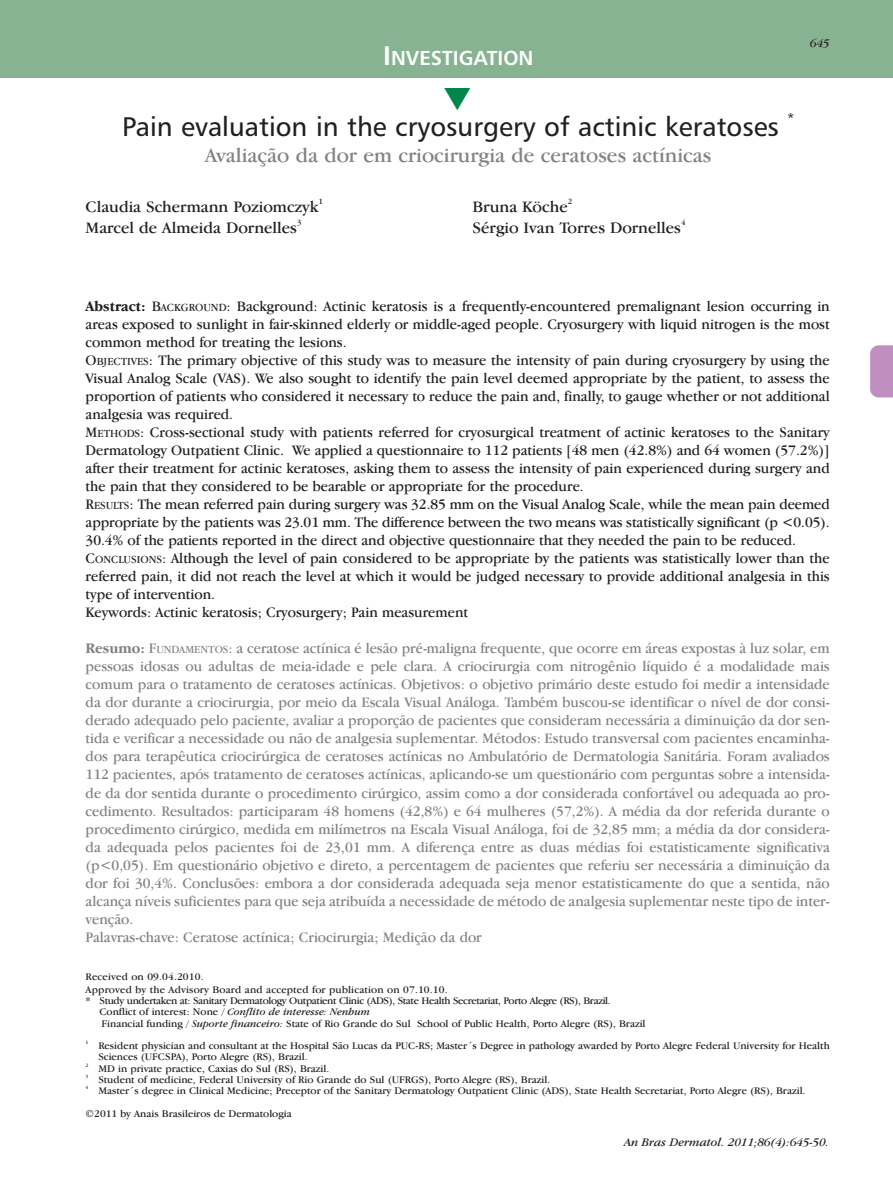
<style>
.page{position:relative;width:893px;height:1191px;background:#fff}
.page>*{position:absolute;margin:0;border:0;box-sizing:border-box;transform-origin:0 0}
.t1{font:27px "Humanist 777 BT Roman B";color:#231f20}
.t2{font:21px "Garamond IT Cby BT";color:#808285}
.t3{font:20.25px "Humanist 777 BT Bold B";color:#fff}
.t4{font:16.5px "Garamond IT Cby BT";color:#231f20}
.t5{font:15px/18px "Garamond IT Cby BT";color:#808285;scale:.95 1}
.t6{font:15px/18px "Garamond IT Cby BT";color:#231f20;scale:.95 1}
.t7{font:13.5px "Humanist 777 BT Roman B";color:#231f20}
.t8{font:italic 12px "Garamond IT Cby BT";color:#231f20}
.t9{font:10.5px/12.6px "Garamond IT Cby BT";color:#231f20}
.t10{font:10.5px/11.2px "Garamond IT Cby BT";letter-spacing:-.035em;color:#231f20}
.t11{font:8.25px "Garamond IT Cby BT";color:#231f20}
.t12{font:5.25px "Garamond IT Cby BT";color:#231f20}
.s1{font-size:27px}
.s2{font-weight:700}
.s3{font-size:11.25px}
.s4{font-style:italic}
</style>
<div class="page">
<svg style="left:870px;top:345px;width:23px;height:52px"></svg>
<div style="left:0;top:0;width:893px;height:78px;background:#87b392"></div>
<h3 class="t3" style="left:383px;top:50px;width:152px"><span class="s1">I</span>NVESTIGATION</h3>
<p class="t8" style="left:810px;top:39px;width:21px">645</p>
<h1 class="t1" style="left:122px;top:116px;width:658px">Pain evaluation in the cryosurgery of actinic keratoses</h1>
<h2 class="t2" style="left:205px;top:147px;width:508px">Avaliação da dor em criocirurgia de ceratoses actínicas</h2>
<p class="t4" style="left:86px;top:200px;width:234px">Claudia Schermann Poziomczyk</p>
<p class="t11" style="left:318px;top:199px;width:6px">1</p>
<p class="t4" style="left:473px;top:200px;width:97px">Bruna Köche</p>
<p class="t11" style="left:568px;top:199px;width:6px">2</p>
<p class="t4" style="left:86px;top:221px;width:213px">Marcel de Almeida Dornelles</p>
<p class="t11" style="left:297px;top:220px;width:6px">3</p>
<p class="t4" style="left:473px;top:221px;width:210px">Sérgio Ivan Torres Dornelles</p>
<p class="t11" style="left:681px;top:220px;width:6px">4</p>
<p class="t7" style="left:787px;top:113px;width:8px">*</p>
<p class="t6" style="left:86px;top:299px;width:785px"><span class="s2">Abstract:</span> B<span class="s3">ACKGROUND</span>: Background: Actinic kera to sis is a fre quently-encoun te red pre ma lig nant lesion occur ring in areas expo sed to sun light in fair-skin ned elderly or mid dle-aged peo ple. Cryosurgery with liquid nitro gen is the most com mon method for trea ting the lesions.<br>O<span class="s3">BJECTIVES</span>: The pri mary objec ti ve of this study was to mea su re the inten sity of pain during cryo sur gery by using the Visual Analog Scale (VAS). We also sought to iden tify the pain level dee med appro pria te by the patient, to assess the pro por tion of patients who con si de red it neces sary to redu ce the pain and, finally, to gauge whe ther or not addi tio nal anal ge sia was requi red.<br>M<span class="s3">ETHODS</span>: Cross-sec tio nal study with patients refer red for cryo sur gi cal treat ment of acti nic kera to ses to the Sanitary Dermatology Outpatient Clinic. We applied a ques tion nai re to 112 patients [48 men (42.8%) and 64 women (57.2%)] after their treat ment for acti nic kera to ses, asking them to assess the inten sity of pain expe rien ced during sur gery and the pain that they con si de red to be bea ra ble or appro pria te for the pro ce du re.<br>R<span class="s3">ESULTS</span>: The mean refer red pain during sur gery was 32.85 mm on the Visual Analog Scale, while the mean pain dee med appro pria te by the patients was 23.01 mm. The dif fe ren ce bet ween the two means was sta tis ti cally sig ni fi cant (p &lt;0.05).<br>30.4% of the patients repor ted in the direct and objec ti ve ques tion nai re that they nee ded the pain to be redu ced.<br>C<span class="s3">ONCLUSIONS</span>: Although the level of pain con si de red to be appro pria te by the patients was sta tis ti cally lower than the refer red pain, it did not reach the level at which it would be jud ged neces sary to pro vi de addi tio nal anal ge sia in this type of inter ven tion.<br>Keywords: Actinic kera to sis; Cryosurgery; Pain mea su re ment</p>
<p class="t5" style="left:86px;top:641px;width:785px"><span class="s2">Resumo:</span> F<span class="s3">UNDAMENTOS</span>: a cera to se actí ni ca é lesão pré-malig na fre quen te, que ocor re em áreas expos tas à luz solar, em pes soas ido sas ou adul tas de meia-idade e pele clara. A crio ci rur gia com nitro gê nio líqui do é a moda li da de mais comum para o tra ta men to de cera to ses actí ni cas. Objetivos: o obje ti vo pri má rio deste estu do foi medir a inten si da de da dor duran te a crio ci rur gia, por meio da Escala Visual Análoga. Também bus cou-se iden ti fi car o nível de dor con si - de ra do ade qua do pelo pacien te, ava liar a pro por ção de pacien tes que con si de ram neces sá ria a dimi nui ção da dor sen - ti da e veri fi car a neces si da de ou não de anal ge sia suple men tar. Métodos: Estudo trans ver sal com pacien tes enca mi nha - dos para tera pêu ti ca crio ci rúr gi ca de cera to ses actí ni cas no Ambulatório de Dermatologia Sanitária. Foram ava lia dos 112 pacien tes, após tra ta men to de cera to ses actí ni cas, apli can do-se um ques tio ná rio com per gun tas sobre a inten si da - de da dor sen ti da duran te o pro ce di men to cirúr gi co, assim como a dor con si de ra da con for tá vel ou ade qua da ao pro - ce di men to. Resultados: par ti ci pa ram 48 homens (42,8%) e 64 mulhe res (57,2%). A média da dor refe ri da duran te o pro ce di men to cirúr gi co, medi da em milí me tros na Escala Visual Análoga, foi de 32,85 mm; a média da dor con si de ra - da ade qua da pelos pacien tes foi de 23,01 mm. A dife ren ça entre as duas médias foi esta tis ti ca men te sig ni fi ca ti va (p&lt;0,05). Em ques tio ná rio obje ti vo e dire to, a per cen ta gem de pacien tes que refe riu ser neces sá ria a dimi nui ção da dor foi 30,4%. Conclusões: embo ra a dor con si de ra da ade qua da seja menor esta tis ti ca men te do que a sen ti da, não alcan ça níveis sufi cien tes para que seja atri buí da a neces si da de de méto do de anal ge sia suple men tar neste tipo de inter - ven ção.<br>Palavras-chave: Ceratose actí ni ca; Criocirurgia; Medição da dor</p>
<p class="t9" style="left:86px;top:971px;width:363px">Received on 09.04.2010.<br>Approved by the Advisory Board and accepted for publication on 07.10.10.</p>
<p class="t10" style="left:100px;top:996px;width:548px;text-indent:-14px">* Study undertaken at: Sanitary Dermatology Outpatient Clinic (ADS), State Health Secretariat, Porto Alegre (RS), Brazil.<br>Conflict of interest: None / <span class="s4">Conflito de interesse: Nenhum<br></span>Financial funding / <span class="s4">Suporte financeiro:</span> State of Rio Grande do Sul School of Public Health, Porto Alegre (RS), Brazil</p>
<p class="t12" style="left:86px;top:1040px;width:4px">1</p>
<p class="t9" style="left:98px;top:1041px;width:733px;line-height:11.2px">Resident physician and consultant at the Hospital São Lucas da PUC-RS; Master´s Degree in pathology awarded by Porto Alegre Federal University for Health<br>Sciences (UFCSPA), Porto Alegre (RS), Brazil.</p>
<p class="t12" style="left:86px;top:1063px;width:4px">2</p>
<p class="t9" style="left:98px;top:1063px;width:232px">MD in private practice, Caxias do Sul (RS), Brazil.</p>
<p class="t12" style="left:86px;top:1074px;width:4px">3</p>
<p class="t9" style="left:98px;top:1074px;width:453px">Student of medicine, Federal University of Rio Grande do Sul (UFRGS), Porto Alegre (RS), Brazil.</p>
<p class="t12" style="left:86px;top:1085px;width:4px">4</p>
<p class="t9" style="left:86px;top:1080px;width:721px;line-height:22.5px;text-indent:13px">Master´s degree in Clinical Medicine; Preceptor of the Sanitary Dermatology Outpatient Clinic (ADS), State Health Secretariat, Porto Alegre (RS), Brazil. ©2011 by Anais Brasileiros de Dermatologia</p>
<p class="t8" style="left:624px;top:1137px;width:207px">An Bras Dermatol. 2011;86(4):645-50.</p>
</div>
